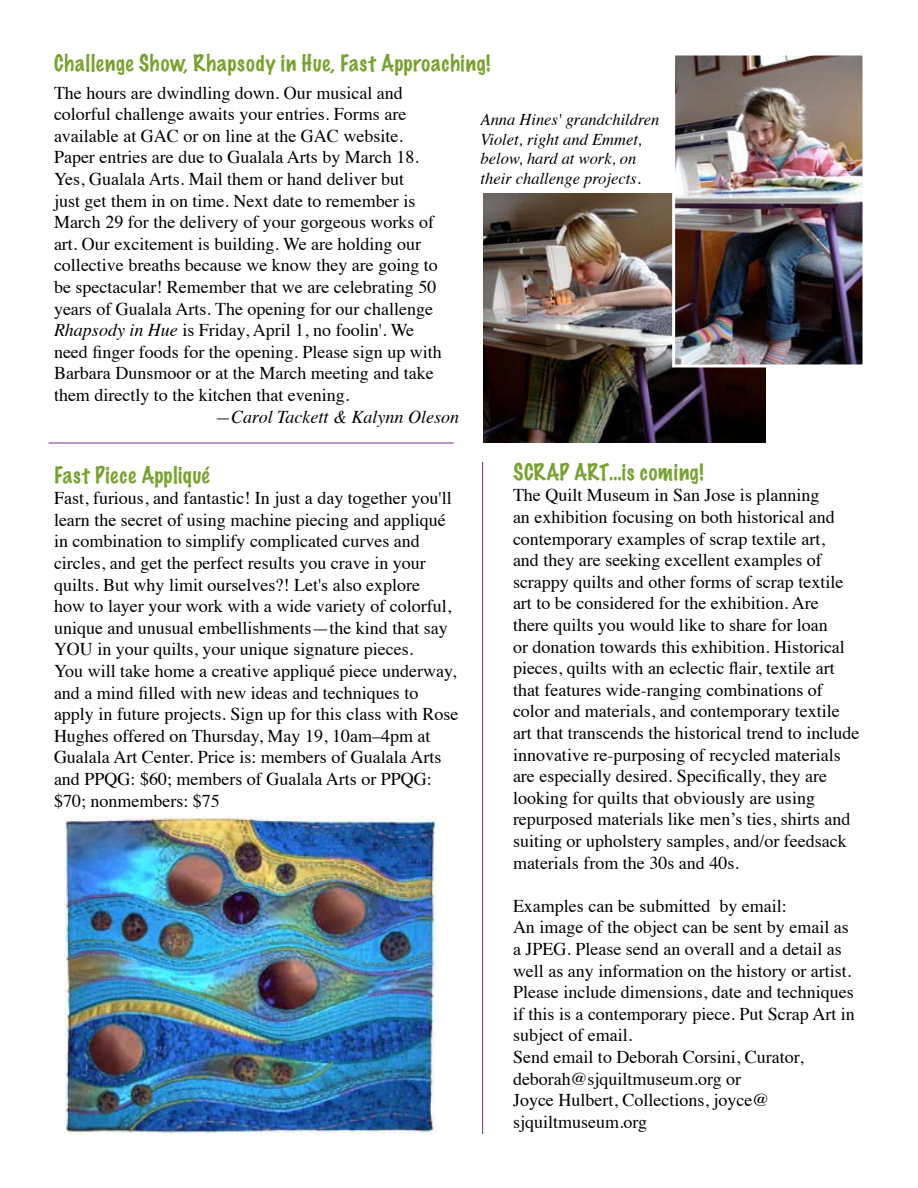
<style>
.page{position:relative;width:918px;height:1188px;background:#fff}
.page>*{position:absolute;margin:0;border:0;box-sizing:border-box;transform-origin:0 0}
.t1{font:100 21px "Marker Felt";letter-spacing:.035em;color:#78a22f}
.t2{font:18px/21.6px "Times";color:#000}
.t3{font:italic 18px "Times";color:#000}
.t4{font:italic 16.5px/19.5px "Times";color:#000}
.s1{font-style:italic}
</style>
<div class="page">
<img style="left:65px;top:816px;width:370px;height:318px">
<hr style="left:482px;top:462px;width:1px;height:672px;background:#77278b">
<img style="left:483px;top:193px;width:282px;height:250px">
<img style="left:676px;top:56px;width:186px;height:308px">
<div style="left:672px;top:52px;width:194px;height:316px;border:3px solid #fff"></div>
<hr style="left:49px;top:443px;width:405px;height:1px;background:#77278b">
<p class="t1" style="left:54px;top:48px;width:438px">Challenge Show, Rhapsody in Hue, Fast Approaching!</p>
<p class="t4" style="left:481px;top:109px;width:180px">Anna Hines' grandchildren<br>Violet, right and Emmet, below, hard at work, on their challenge projects.</p>
<p class="t2" style="left:54px;top:80px;width:389px">The hours are dwindling down. Our musical and colorful challenge awaits your entries. Forms are available at GAC or on line at the GAC website.<br>Paper entries are due to Gualala Arts by March 18.<br>Yes, Gualala Arts. Mail them or hand deliver but<br>just get them in on time. Next date to remember is March 29 for the delivery of your gorgeous works of art. Our excitement is building. We are holding our collective breaths because we know they are going to be spectacular! Remember that we are celebrating 50 years of Gualala Arts. The opening for our challenge <span class="s1">Rhapsody in Hue</span> is Friday, April 1, no foolin'. We need finger foods for the opening. Please sign up with Barbara Dunsmoor or at the March meeting and take them directly to the kitchen that evening.</p>
<p class="t3" style="left:215px;top:401px;width:245px">—Carol Tackett &amp; Kalynn Oleson</p>
<p class="t1" style="left:54px;top:460px;width:157px">Fast Piece Appliqué</p>
<p class="t2" style="left:54px;top:486px;width:406px">Fast, furious, and fantastic! In just a day together you'll learn the secret of using machine piecing and appliqué in combination to simplify complicated curves and circles, and get the perfect results you crave in your quilts. But why limit ourselves?! Let's also explore<br>how to layer your work with a wide variety of colorful, unique and unusual embellishments—the kind that say YOU in your quilts, your unique signature pieces.<br>You will take home a creative appliqué piece underway, and a mind filled with new ideas and techniques to apply in future projects. Sign up for this class with Rose Hughes offered on Thursday, May 19, 10am–4pm at Gualala Art Center. Price is: members of Gualala Arts and PPQG: $60; members of Gualala Arts or PPQG: $70; nonmembers: $75</p>
<p class="t1" style="left:513px;top:457px;width:192px">SCRAP ART…is coming!</p>
<p class="t2" style="left:513px;top:483px;width:348px">The Quilt Museum in San Jose is planning<br>an exhibition focusing on both historical and contemporary examples of scrap textile art,<br>and they are seeking excellent examples of scrappy quilts and other forms of scrap textile art to be considered for the exhibition. Are<br>there quilts you would like to share for loan<br>or donation towards this exhibition. Historical pieces, quilts with an eclectic flair, textile art that features wide-ranging combinations of color and materials, and contemporary textile art that transcends the historical trend to include innovative re-purposing of recycled materials are especially desired. Specifically, they are looking for quilts that obviously are using repurposed materials like men’s ties, shirts and suiting or upholstery samples, and/or feedsack materials from the 30s and 40s.</p>
<p class="t2" style="left:513px;top:893px;width:343px">Examples can be submitted by email:<br>An image of the object can be sent by email as a JPEG. Please send an overall and a detail as well as any information on the history or artist.<br>Please include dimensions, date and techniques if this is a contemporary piece. Put Scrap Art in subject of email.<br>Send email to Deborah Corsini, Curator, deborah@sjquiltmuseum.org or<br>Joyce Hulbert, Collections, joyce@ sjquiltmuseum.org</p>
</div>
